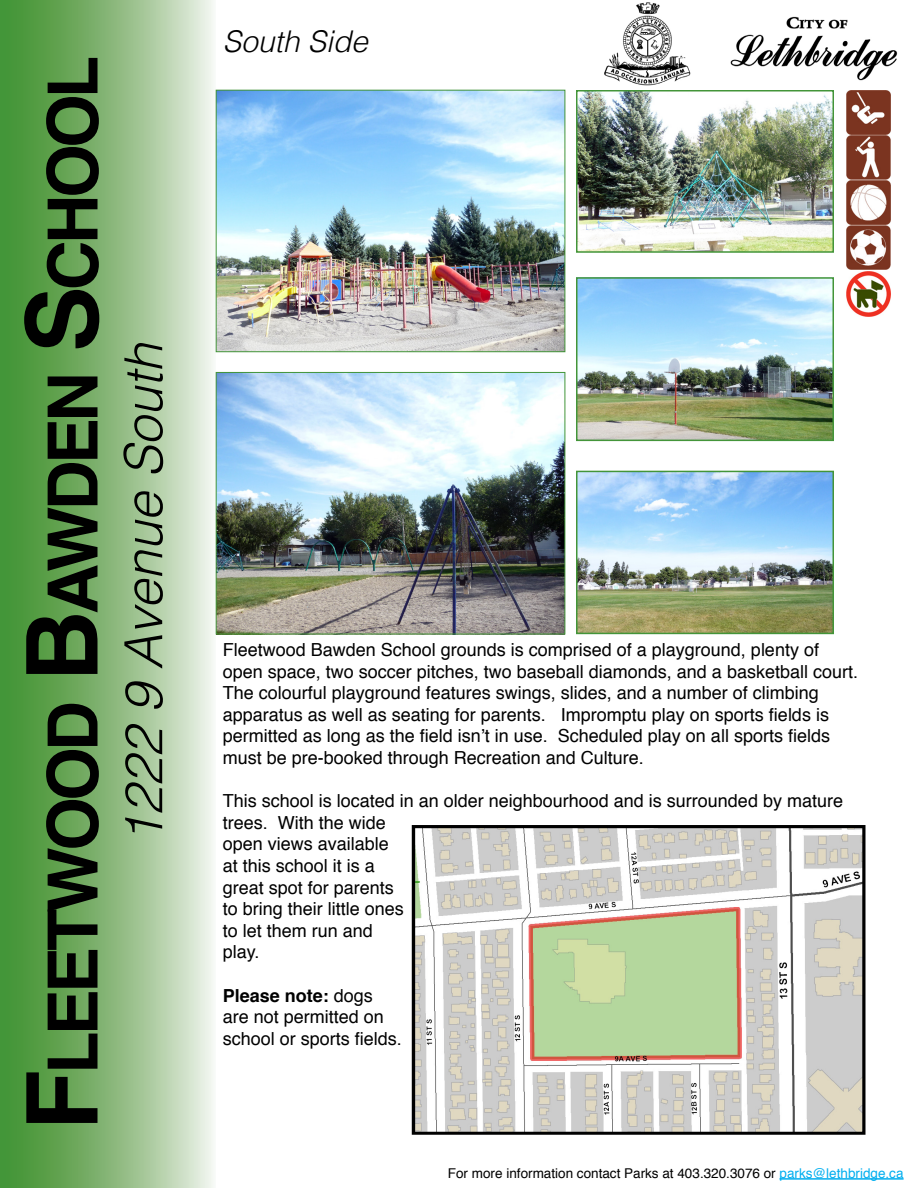
<style>
.page{position:relative;width:918px;height:1188px;background:#fff}
.page>*{position:absolute;margin:0;border:0;box-sizing:border-box;transform-origin:0 0}
.t1{font:700 69.3px "Helvetica";letter-spacing:-.055em;color:#000}
.t2{font:italic 300 52.5px "Helvetica";color:#000}
.t3{font:italic 300 30px "Helvetica";color:#000}
.t4{font:18px/21.6px "Helvetica";color:#000}
.t5{font:13.5px "Helvetica";color:#000}
.s1{font-size:99px}
.s2{font-weight:700}
.s3{color:#00aeef}
</style>
<div class="page">
<svg style="left:1px;top:1px;width:212px;height:1186px;background:#8bba7e"></svg>
<img style="left:604px;top:2px;width:294px;height:84px">
<hr style="left:780px;top:1178px;width:124px;height:2px;background:#00aeef">
<img style="left:579px;top:93px;width:252px;height:157px">
<div style="left:576px;top:90px;width:258px;height:163px;border:2px solid #439539"></div>
<img style="left:579px;top:280px;width:252px;height:158px">
<div style="left:576px;top:277px;width:258px;height:164px;border:2px solid #439539"></div>
<img style="left:579px;top:474px;width:252px;height:157px">
<div style="left:576px;top:471px;width:258px;height:163px;border:2px solid #439539"></div>
<img style="left:218px;top:92px;width:345px;height:258px">
<div style="left:216px;top:90px;width:349px;height:262px;border:1px solid #439539"></div>
<img style="left:218px;top:374px;width:345px;height:258px">
<div style="left:216px;top:372px;width:349px;height:262px;border:1px solid #439539"></div>
<img style="left:416px;top:829px;width:446px;height:302px">
<div style="left:412px;top:825px;width:454px;height:310px;border:3px solid #000"></div>
<img style="left:846px;top:90px;width:45px;height:180px">
<img style="left:846px;top:272px;width:45px;height:44px">
<h1 class="t1" style="left:17px;top:1130px;width:1076px;rotate:-90deg"><span class="s1">F</span>leetwood <span class="s1">B</span>awden <span class="s1">S</span>chool</h1>
<h2 class="t2" style="left:111px;top:845px;width:503px;rotate:-90deg">1222 9 Avenue South</h2>
<h3 class="t3" style="left:223px;top:23px;width:147px">South Side</h3>
<p class="t4" style="left:223px;top:639px;width:637px">Fleetwood Bawden School grounds is comprised of a playground, plenty of open space, two soccer pitches, two baseball diamonds, and a basketball court.<br>The colourful playground features swings, slides, and a number of climbing apparatus as well as seating for parents. Impromptu play on sports fields is permitted as long as the field isn’t in use. Scheduled play on all sports fields must be pre-booked through Recreation and Culture.</p>
<p class="t4" style="left:223px;top:791px;width:622px">This school is located in an older neighbourhood and is surrounded by mature trees. With the wide<br>open views available<br>at this school it is a<br>great spot for parents<br>to bring their little ones<br>to let them run and<br>play.</p>
<p class="t4" style="left:223px;top:985px;width:181px"><span class="s2">Please note:</span> dogs are not permitted on school or sports fields.</p>
<p class="t5" style="left:448px;top:1163px;width:457px">For more information contact Parks at 403.320.3076 or <span class="s3">parks@lethbridge.ca</span></p>
</div>
